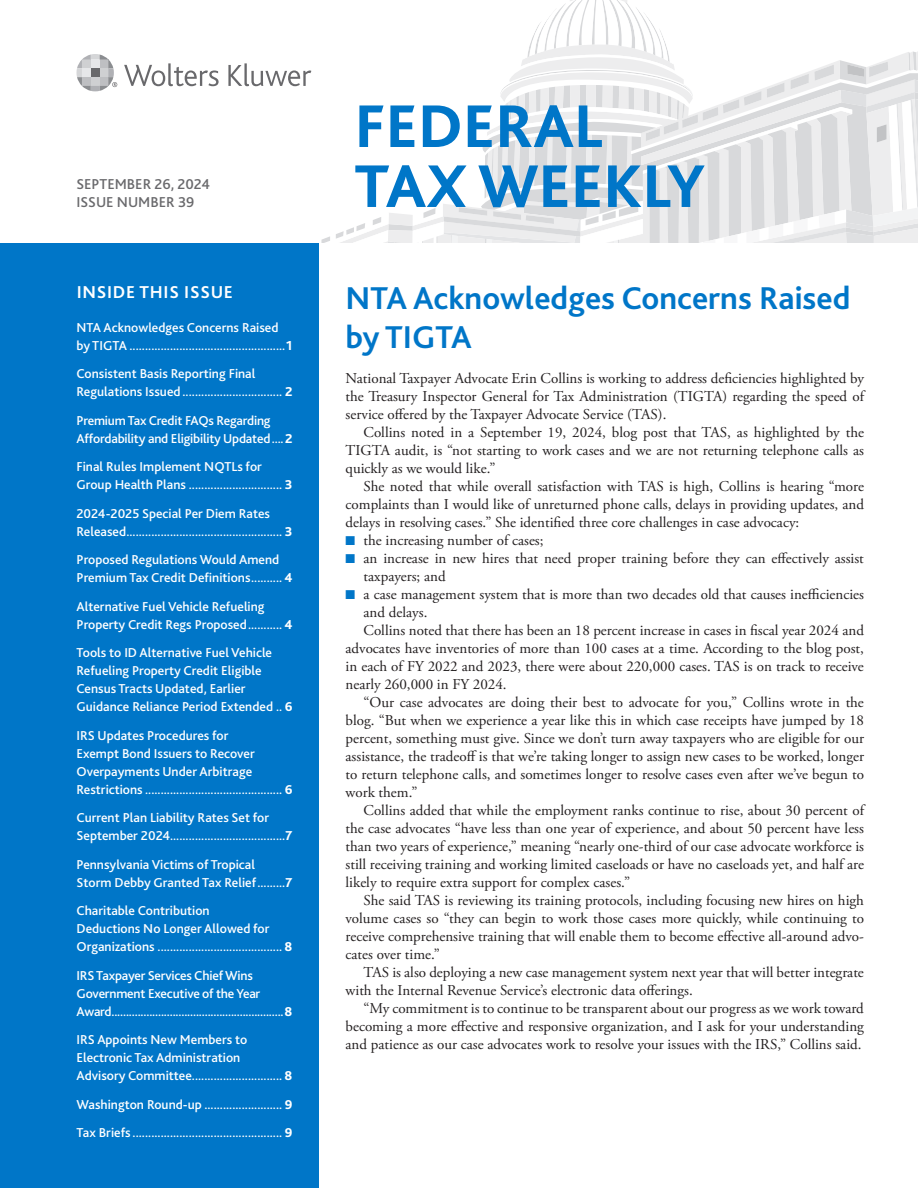
<style>
.page{position:relative;width:918px;height:1188px;background:#fff}
.page>*{position:absolute;margin:0;border:0;box-sizing:border-box;transform-origin:0 0}
.t1{font:800 63px/60px "Bliss 2";color:#0076c8}
.t2{font:700 33px/39.8px "Bliss 2";color:#0076c8}
.t3{font:700 18px "Bliss 2";letter-spacing:.04em;color:#fff}
.t4{font:15px/18px "Adobe Garamond Pro";color:#231f20;text-align:justify}
.t5{font:500 15px/18px "Bliss 2";color:#69696c}
.t6{font:500 13.5px/18px "Bliss 2";color:#fff}
.s1{color:#0076c8}
.s2{font-weight:800}
</style>
<div class="page">
<svg style="left:124px;top:63px;width:95px;height:23px"></svg>
<svg style="left:228px;top:63px;width:83px;height:23px"></svg>
<svg style="left:77px;top:54px;width:40px;height:37px"></svg>
<svg style="left:321px;top:0;width:597px;height:243px"></svg>
<div style="left:0;top:243px;width:319px;height:945px;background:#0076c8"></div>
<p class="t5" style="left:76px;top:175px;width:135px">SEPTEMBER 26, 2024<br>ISSUE NUMBER 39</p>
<h1 class="t1" style="left:355px;top:95px;width:352px">FEDERAL<br>TAX WEEKLY</h1>
<p class="t3" style="left:77px;top:281px;width:158px">INSIDE THIS ISSUE</p>
<h2 class="t2" style="left:346px;top:277px;width:506px">NTA Acknowledges Concerns Raised by TIGTA</h2>
<p class="t4" style="left:346px;top:369px;width:520px">National Taxpayer Advocate Erin Collins is working to address deficiencies highlighted by the Treasury Inspector General for Tax Administration (TIGTA) regarding the speed of service offered by the Taxpayer Advocate Service (TAS).</p>
<p class="t4" style="left:346px;top:423px;width:520px;text-indent:18px">Collins noted in a September 19, 2024, blog post that TAS, as highlighted by the TIGTA audit, is “not starting to work cases and we are not returning telephone calls as quickly as we would like.”</p>
<p class="t4" style="left:346px;top:477px;width:520px;text-indent:18px">She noted that while overall satisfaction with TAS is high, Collins is hearing “more complaints than I would like of unreturned phone calls, delays in providing updates, and delays in resolving cases.” She identified three core challenges in case advocacy:</p>
<p class="t4" style="left:346px;top:531px;width:199px"><span class="s1">■</span> the increasing number of cases;</p>
<p class="t4" style="left:364px;top:549px;width:502px;text-indent:-18px"><span class="s1">■</span> an increase in new hires that need proper training before they can effectively assist taxpayers; and</p>
<p class="t4" style="left:346px;top:585px;width:520px"><span class="s1">■</span> a case management system that is more than two decades old that causes inefficiencies</p>
<p class="t4" style="left:364px;top:603px;width:65px">and delays.</p>
<p class="t4" style="left:364px;top:621px;width:502px">Collins noted that there has been an 18 percent increase in cases in fiscal year 2024 and</p>
<p class="t4" style="left:346px;top:639px;width:520px">advocates have inventories of more than 100 cases at a time. According to the blog post,</p>
<p class="t4" style="left:346px;top:657px;width:520px">in each of FY 2022 and 2023, there were about 220,000 cases. TAS is on track to receive</p>
<p class="t4" style="left:346px;top:675px;width:163px">nearly 260,000 in FY 2024.</p>
<p class="t4" style="left:364px;top:693px;width:502px">“Our case advocates are doing their best to advocate for you,” Collins wrote in the</p>
<p class="t4" style="left:346px;top:711px;width:520px">blog. “But when we experience a year like this in which case receipts have jumped by 18</p>
<p class="t4" style="left:346px;top:729px;width:520px">percent, something must give. Since we don’t turn away taxpayers who are eligible for our</p>
<p class="t4" style="left:346px;top:747px;width:520px">assistance, the tradeoff is that we’re taking longer to assign new cases to be worked, longer</p>
<p class="t4" style="left:346px;top:765px;width:520px">to return telephone calls, and sometimes longer to resolve cases even after we’ve begun to</p>
<p class="t4" style="left:346px;top:783px;width:74px">work them.”</p>
<p class="t4" style="left:364px;top:801px;width:502px">Collins added that while the employment ranks continue to rise, about 30 percent of</p>
<p class="t4" style="left:346px;top:819px;width:520px">the case advocates “have less than one year of experience, and about 50 percent have less</p>
<p class="t4" style="left:346px;top:837px;width:520px">than two years of experience,” meaning “nearly one-third of our case advocate workforce is</p>
<p class="t4" style="left:346px;top:855px;width:520px">still receiving training and working limited caseloads or have no caseloads yet, and half are</p>
<p class="t4" style="left:346px;top:873px;width:286px">likely to require extra support for complex cases.”</p>
<p class="t4" style="left:364px;top:891px;width:502px">She said TAS is reviewing its training protocols, including focusing new hires on high</p>
<p class="t4" style="left:346px;top:909px;width:520px">volume cases so “they can begin to work those cases more quickly, while continuing to</p>
<p class="t4" style="left:346px;top:927px;width:520px">receive comprehensive training that will enable them to become effective all-around advo-</p>
<p class="t4" style="left:346px;top:945px;width:96px">cates over time.”</p>
<p class="t4" style="left:364px;top:963px;width:502px">TAS is also deploying a new case management system next year that will better integrate</p>
<p class="t4" style="left:346px;top:981px;width:349px">with the Internal Revenue Service’s electronic data offerings.</p>
<p class="t4" style="left:364px;top:999px;width:502px">“My commitment is to continue to be transparent about our progress as we work toward</p>
<p class="t4" style="left:346px;top:1017px;width:520px">becoming a more effective and responsive organization, and I ask for your understanding</p>
<p class="t4" style="left:346px;top:1035px;width:518px">and patience as our case advocates work to resolve your issues with the IRS,” Collins said.</p>
<p class="t6" style="left:76px;top:318px;width:217px">NTA Acknowledges Concerns Raised by TIGTA ..................................................<span class="s2">1</span></p>
<p class="t6" style="left:76px;top:364px;width:217px">Consistent Basis Reporting Final<br>Regulations Issued ................................ <span class="s2">2</span></p>
<p class="t6" style="left:76px;top:411px;width:217px">Premium Tax Credit FAQs Regarding<br>Affordability and Eligibility Updated....<span class="s2">2</span></p>
<p class="t6" style="left:76px;top:457px;width:217px">Final Rules Implement NQTLs for<br>Group Health Plans .............................. <span class="s2">3</span></p>
<p class="t6" style="left:76px;top:504px;width:217px">2024-2025 Special Per Diem Rates<br>Released.................................................. <span class="s2">3</span></p>
<p class="t6" style="left:76px;top:550px;width:217px">Proposed Regulations Would Amend<br>Premium Tax Credit Definitions.......... <span class="s2">4</span></p>
<p class="t6" style="left:77px;top:597px;width:218px">Alternative Fuel Vehicle Refueling<br>Property Credit Regs Proposed........... <span class="s2">4</span></p>
<p class="t6" style="left:77px;top:643px;width:217px">Tools to ID Alternative Fuel Vehicle Refueling Property Credit Eligible Census Tracts Updated, Earlier Guidance Reliance Period Extended .. <span class="s2">6</span></p>
<p class="t6" style="left:77px;top:726px;width:217px">IRS Updates Procedures for<br>Exempt Bond Issuers to Recover Overpayments Under Arbitrage Restrictions ............................................ <span class="s2">6</span></p>
<p class="t6" style="left:77px;top:808px;width:217px">Current Plan Liability Rates Set for<br>September 2024.....................................<span class="s2">7</span></p>
<p class="t6" style="left:77px;top:855px;width:217px">Pennsylvania Victims of Tropical<br>Storm Debby Granted Tax Relief.........<span class="s2">7</span></p>
<p class="t6" style="left:77px;top:901px;width:217px">Charitable Contribution<br>Deductions No Longer Allowed for<br>Organizations ........................................ <span class="s2">8</span></p>
<p class="t6" style="left:77px;top:966px;width:217px">IRS Taxpayer Services Chief Wins<br>Government Executive of the Year<br>Award...........................................................<span class="s2">8</span></p>
<p class="t6" style="left:77px;top:1030px;width:217px">IRS Appoints New Members to<br>Electronic Tax Administration<br>Advisory Committee............................. <span class="s2">8</span></p>
<p class="t6" style="left:77px;top:1090px;width:218px;line-height:28.5px">Washington Round-up ......................... <span class="s2">9<br></span>Tax Briefs ................................................ <span class="s2">9</span></p>
</div>
